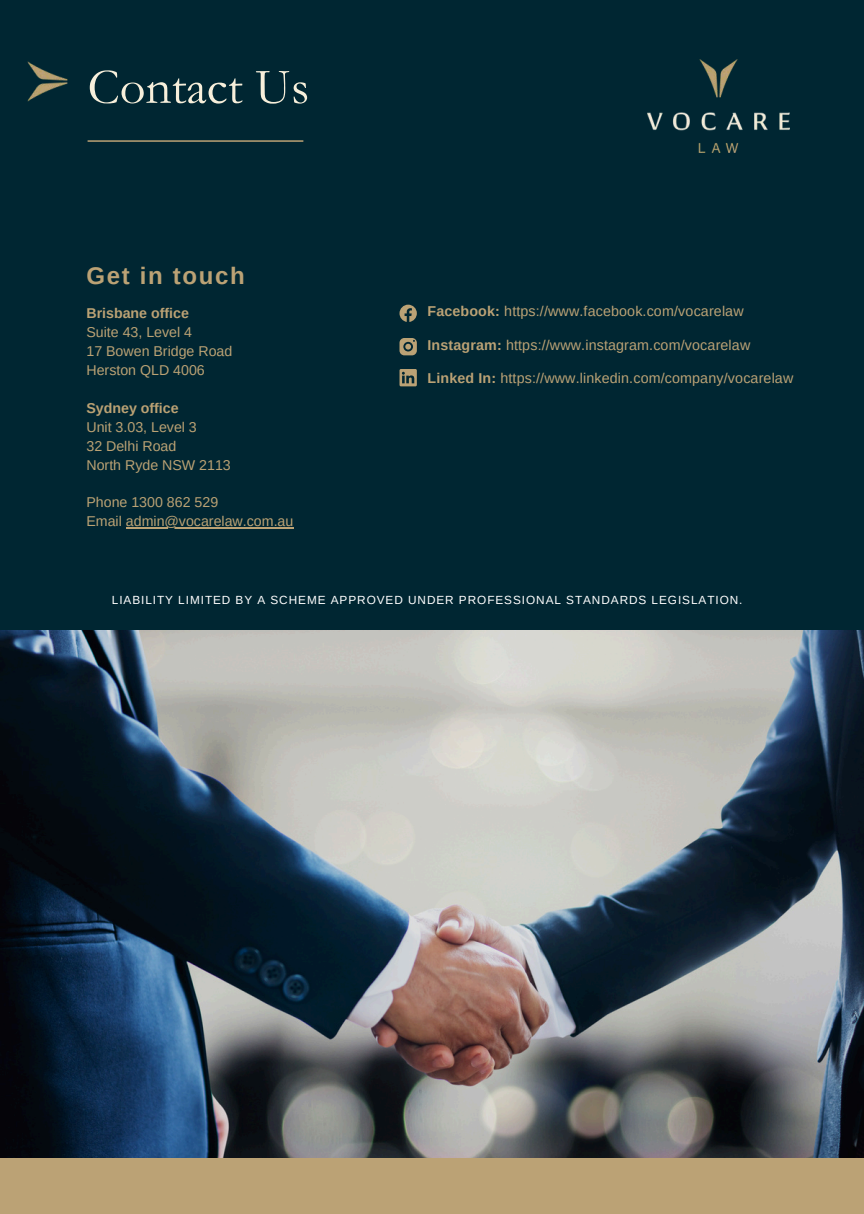
<style>
.page{position:relative;width:864px;height:1214px;background:#fff}
.page>*{position:absolute;margin:0;border:0;box-sizing:border-box;transform-origin:0 0}
.t1{font:50.6px "Garamond";color:#f7efdb}
.t2{font:700 24px "Arimo";letter-spacing:.07em;color:#bba275}
.t3{font:14.2px/19px "Arimo";color:#bba274}
.t4{font:14.2px "Arimo";letter-spacing:.01em;color:#bba275}
.t5{font:11.8px "Arimo";letter-spacing:.08em;color:#fff}
.s1{font-weight:700}
</style>
<div class="page">
<div style="left:0;top:0;width:864px;height:1213px;background:#002632"></div>
<svg style="left:400px;top:305px;width:17px;height:17px"></svg>
<svg style="left:400px;top:338px;width:17px;height:17px"></svg>
<svg style="left:400px;top:369px;width:17px;height:17px"></svg>
<hr style="left:88px;top:140px;width:215px;height:2px;background:#bba275">
<img style="left:28px;top:61px;width:40px;height:41px">
<img style="left:0;top:630px;width:864px;height:528px">
<hr style="left:126px;top:527px;width:167px;height:2px;background:#bba274">
<img style="left:647px;top:60px;width:143px;height:93px">
<div style="left:0;top:1158px;width:864px;height:55px;background:#bba275"></div>
<h3 class="t1" style="left:88px;top:59px;width:223px">Contact Us</h3>
<h1 class="t2" style="left:86px;top:262px;width:160px">Get in touch</h1>
<h3 class="t3" style="left:86px;top:303px;width:147px"><span class="s1">Brisbane office<br></span>Suite 43, Level 4<br>17 Bowen Bridge Road</h3>
<p class="t3" style="left:86px;top:360px;width:120px">Herston QLD 4006</p>
<p class="t3" style="left:86px;top:398px;width:112px"><span class="s1">Sydney office<br></span>Unit 3.03, Level 3<br>32 Delhi Road</p>
<p class="t3" style="left:86px;top:455px;width:146px">North Ryde NSW 2113</p>
<p class="t3" style="left:86px;top:493px;width:208px">Phone 1300 862 529<br>Email admin@vocarelaw.com.au</p>
<p class="t4" style="left:428px;top:303px;width:318px"><span class="s1">Facebook:</span> https://www.facebook.com/vocarelaw</p>
<h2 class="t4" style="left:428px;top:337px;width:324px"><span class="s1">Instagram:</span> https://www.instagram.com/vocarelaw</h2>
<h3 class="t4" style="left:428px;top:370px;width:367px"><span class="s1">Linked In:</span> https://www.linkedin.com/company/vocarelaw</h3>
<h3 class="t5" style="left:112px;top:593px;width:632px">LIABILITY LIMITED BY A SCHEME APPROVED UNDER PROFESSIONAL STANDARDS LEGISLATION.</h3>
</div>
